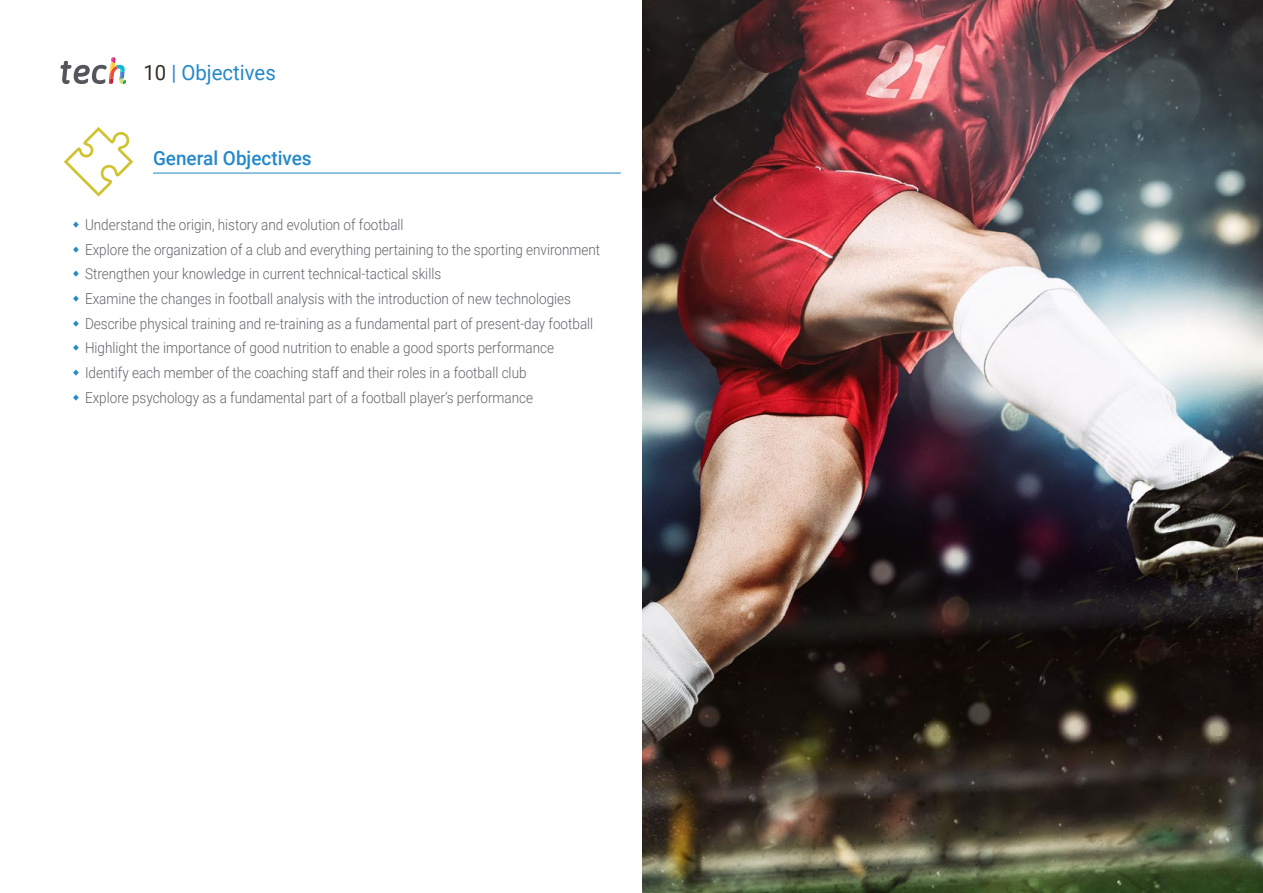
<style>
.page{position:relative;width:1263px;height:893px;background:#fff}
.page>*{position:absolute;margin:0;border:0;box-sizing:border-box;transform-origin:0 0}
.t1{font:21px "Roboto";color:#2488c9}
.t2{font:500 19.5px "Roboto";color:#2488c9}
.t3{font:300 15px/24.6px "Roboto";color:#61646a;scale:.9 1}
.s1{color:#312e20}
</style>
<div class="page">
<hr style="left:153px;top:173px;width:468px;height:1px;background:#2488c9">
<svg style="left:64px;top:127px;width:69px;height:70px"></svg>
<img style="left:642px;top:0;width:621px;height:893px">
<svg style="left:61px;top:57px;width:65px;height:27px"></svg>
<h1 class="t1" style="left:144px;top:57px;width:134px"><span class="s1">10</span> | Objectives</h1>
<h2 class="t2" style="left:153px;top:144px;width:160px">General Objectives</h2>
<p class="t3" style="left:85px;top:212px;width:574px">Understand the origin, history and evolution of football<br>Explore the organization of a club and everything pertaining to the sporting environment Strengthen your knowledge in current technical-tactical skills<br>Examine the changes in football analysis with the introduction of new technologies Describe physical training and re-training as a fundamental part of present-day football Highlight the importance of good nutrition to enable a good sports performance Identify each member of the coaching staff and their roles in a football club<br>Explore psychology as a fundamental part of a football player’s performance</p>
</div>
